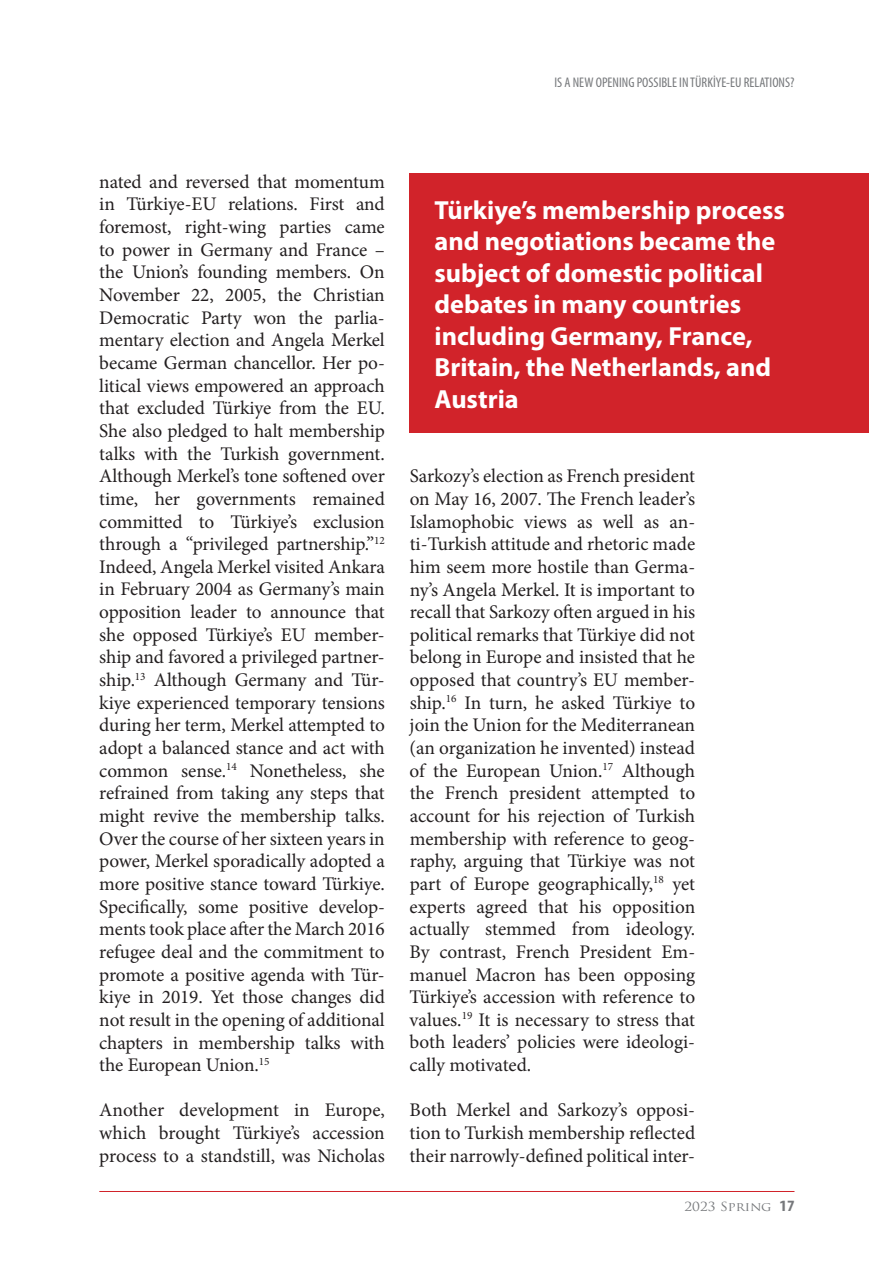
<style>
.page{position:relative;width:869px;height:1261px;background:#fff}
.page>*{position:absolute;margin:0;border:0;box-sizing:border-box;transform-origin:0 0}
.t1{font:700 26.25px/31.5px "Myriad Pro";color:#fff}
.t2{font:19.25px/22.6px "Minion Pro";letter-spacing:-.005em;color:#231f20;text-align:justify}
.t3{font:condensed 14px "Myriad Pro";color:#76787b}
.t4{font:12.25px "Trajan Pro";color:#76787b;scale:1.11 1}
.s1{font-family:"Myriad Pro";font-weight:700;font-stretch:condensed;font-size:15.75px}
</style>
<div class="page">
<hr style="left:99px;top:1190px;width:695px;height:1px;background:#d1232a">
<div style="left:409px;top:174px;width:459px;height:259px;background:#d1232a"></div>
<p class="t3" style="left:554px;top:74px;width:241px">IS A NEW OPENING POSSIBLE IN TÜRKİYE-EU RELATIONS?</p>
<p class="t2" style="left:99px;top:170px;width:287px">nated and reversed that momentum in Türkiye-EU relations. First and foremost, right-wing parties came to power in Germany and France – the Union’s founding members. On November 22, 2005, the Christian Democratic Party won the parlia&shy;mentary election and Angela Merkel became German chancellor. Her po&shy;litical views empowered an approach that excluded Türkiye from the EU.<br>She also pledged to halt membership talks with the Turkish government.<br>Although Merkel’s tone softened over time, her governments remained committed to Türkiye’s exclusion through a “privileged partnership.”<sup>12<br></sup>Indeed, Angela Merkel visited Ankara in February 2004 as Germany’s main opposition leader to announce that she opposed Türkiye’s EU member&shy;ship and favored a privileged partner&shy;ship.<sup>13</sup> Although Germany and Tür&shy;kiye experienced temporary tensions during her term, Merkel attempted to adopt a balanced stance and act with common sense.<sup>14</sup> Nonetheless, she refrained from taking any steps that might revive the membership talks.<br>Over the course of her sixteen years in power, Merkel sporadically adopted a more positive stance toward Türkiye.<br>Specifically, some positive develop&shy;ments took place after the March 2016 refugee deal and the commitment to promote a positive agenda with Tür&shy;kiye in 2019. Yet those changes did not result in the opening of additional chapters in membership talks with the European Union.<sup>15</sup></p>
<p class="t2" style="left:99px;top:1098px;width:287px">Another development in Europe, which brought Türkiye’s accession process to a standstill, was Nicholas</p>
<h1 class="t1" style="left:434px;top:193px;width:351px">Türkiye’s membership process and negotiations became the subject of domestic political debates in many countries including Germany, France,<br>Britain, the Netherlands, and<br>Austria</h1>
<p class="t2" style="left:409px;top:465px;width:287px">Sarkozy’s election as French president on May 16, 2007. The French leader’s Islamophobic views as well as an&shy;ti-Turkish attitude and rhetoric made him seem more hostile than Germa&shy;ny’s Angela Merkel. It is important to recall that Sarkozy often argued in his political remarks that Türkiye did not belong in Europe and insisted that he opposed that country’s EU member&shy;ship.<sup>16</sup> In turn, he asked Türkiye to join the Union for the Mediterranean (an organization he invented) instead of the European Union.<sup>17</sup> Although the French president attempted to account for his rejection of Turkish membership with reference to geog&shy;raphy, arguing that Türkiye was not part of Europe geographically,<sup>18</sup> yet experts agreed that his opposition actually stemmed from ideology.<br>By contrast, French President Em&shy;manuel Macron has been opposing Türkiye’s accession with reference to values.<sup>19</sup> It is necessary to stress that both leaders’ policies were ideologi&shy;cally motivated.</p>
<p class="t2" style="left:409px;top:1098px;width:287px">Both Merkel and Sarkozy’s opposi&shy;tion to Turkish membership reflected their narrowly-defined political inter-</p>
<p class="t4" style="left:684px;top:1198px;width:101px">2023 Sprıng <span class="s1">17</span></p>
</div>
